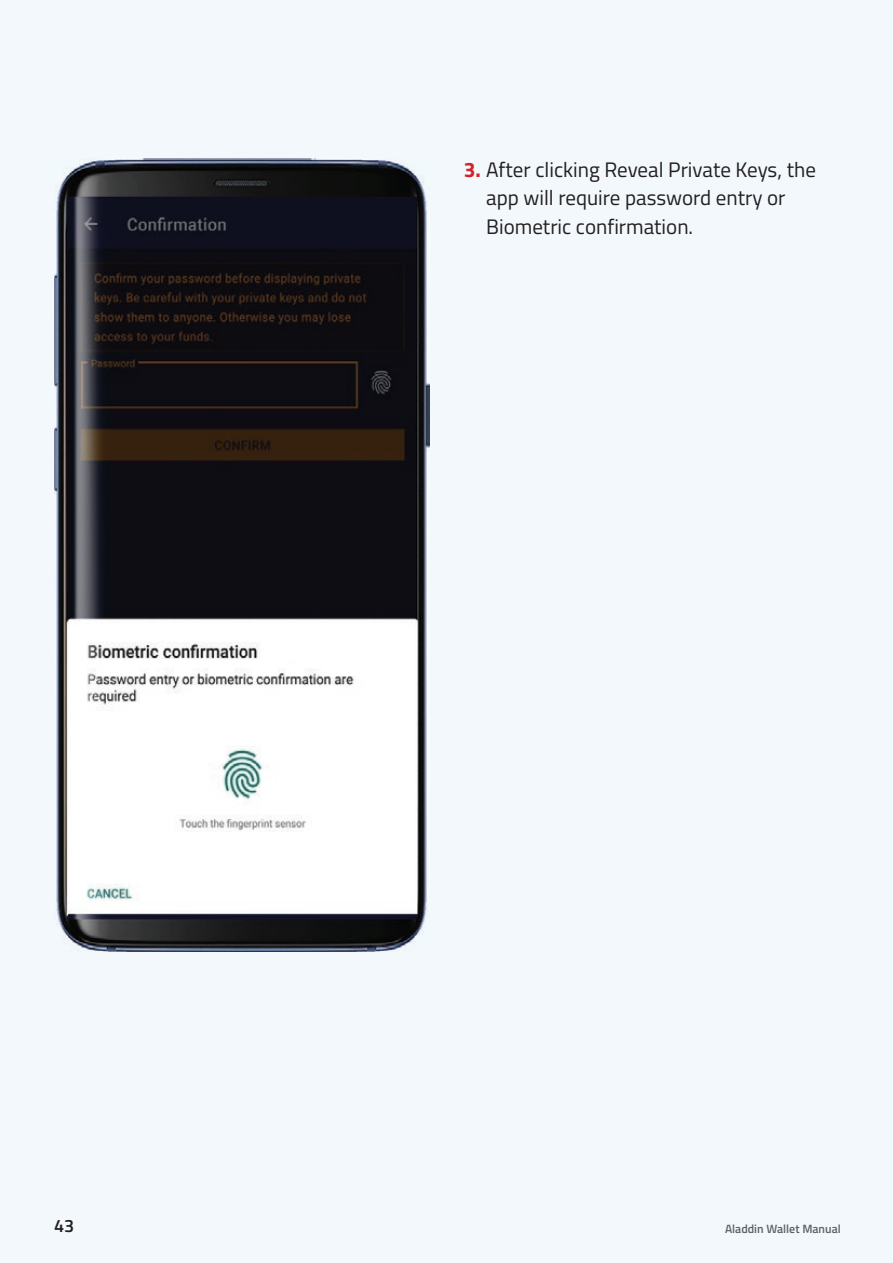
<style>
.page{position:relative;width:893px;height:1263px;background:#fff}
.page>*{position:absolute;margin:0;border:0;box-sizing:border-box;transform-origin:0 0}
.t1{font:21px/28.5px "Titillium Web";color:#231f20}
.t2{font:600 18px "Titillium Web";color:#231f20}
.t3{font:600 12px "Titillium Web";color:#616164}
.s1{font-weight:700;color:#d1232a}
</style>
<div class="page">
<div style="left:1px;top:1px;width:892px;height:1262px;background:#f2f8fc"></div>
<img style="left:54px;top:159px;width:375px;height:793px">
<p class="t1" style="left:486px;top:154px;width:331px;text-indent:-22px"><span class="s1">3.</span> After clicking Reveal Private Keys, the app will require password entry or<br>Biometric confirmation.</p>
<p class="t2" style="left:54px;top:1212px;width:22px">43</p>
<p class="t3" style="left:725px;top:1220px;width:117px">Aladdin Wallet Manual</p>
</div>
